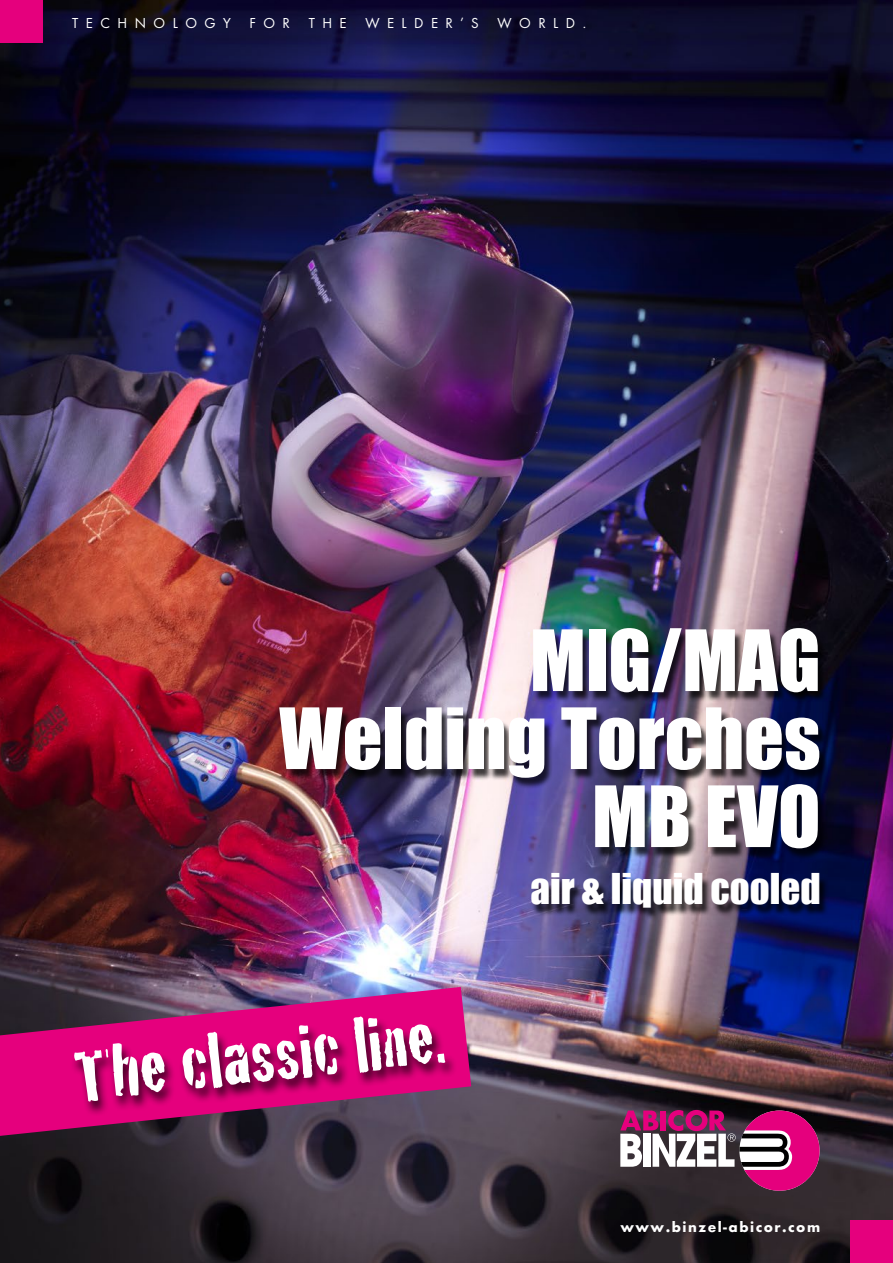
<style>
.page{position:relative;width:893px;height:1263px;background:#fff}
.page>*{position:absolute;margin:0;border:0;box-sizing:border-box;transform-origin:0 0}
.t1{font:78px/78px "Impact";color:#fff;text-align:right}
.t2{font:78px "Cracked";color:#fff}
.t3{font:39px "Impact";color:#fff}
.t4{font:15px "Futura TOT Boo";letter-spacing:.5em;color:#fff}
.t5{font:700 15px "Futura TOT";letter-spacing:.1em;color:#fff}
</style>
<div class="page">
<img style="left:0;top:0;width:893px;height:1263px">
<div style="left:0;top:0;width:43px;height:43px;background:#e5007d"></div>
<div style="left:850px;top:1220px;width:43px;height:43px;background:#e5007d"></div>
<svg style="left:620px;top:1110px;width:199px;height:81px"></svg>
<div style="left:279px;top:631px;width:549px;height:289px;background:#000;opacity:.75"></div>
<svg style="left:0;top:987px;width:471px;height:149px;background:#8a2966"></svg>
<div style="left:71px;top:1016px;width:387px;height:101px;background:#000;opacity:.75"></div>
<p class="t4" style="left:72px;top:14px;width:276px">TECHNOLOGY FOR THE</p>
<p class="t4" style="left:365px;top:14px;width:222px">WELDER’S WORLD.</p>
<h1 class="t1" style="left:279px;top:619px;width:543px">MIG/MAG<br>Welding Torches<br>MB EVO</h1>
<h2 class="t3" style="left:530px;top:858px;width:292px">air &amp; liquid cooled</h2>
<h1 class="t2" style="left:68px;top:1014px;width:373px;rotate:-6deg">The classic line.</h1>
<p class="t5" style="left:620px;top:1218px;width:201px">www.binzel-abicor.com</p>
</div>
